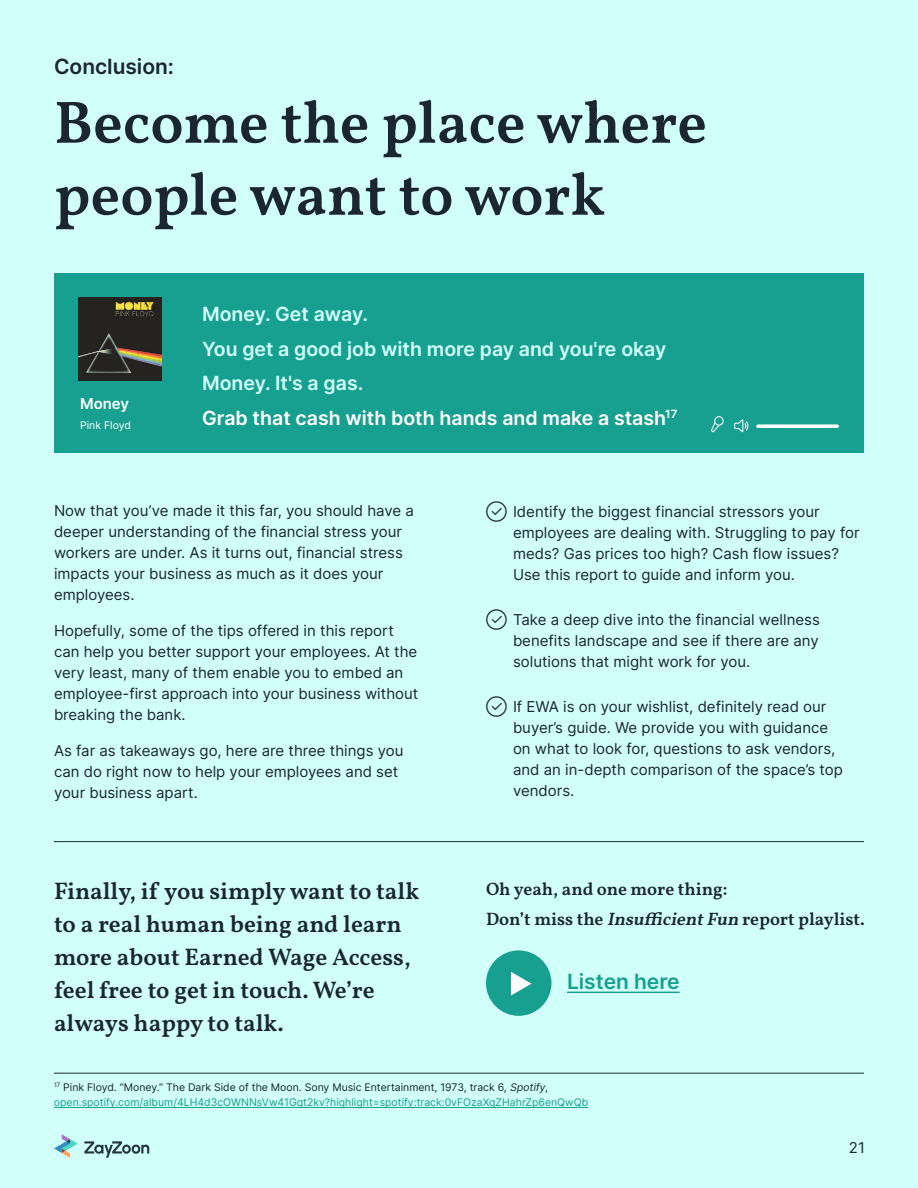
<style>
.page{position:relative;width:918px;height:1188px;background:#d1fff9}
.page>*{position:absolute;margin:0;border:0;box-sizing:border-box;transform-origin:0 0}
.t1{font:600 60px/72px "Vollkorn";color:#1b2630}
.t2{font:600 24px/33px "Vollkorn";color:#1b2630}
.t3{font:600 21px "Inter";color:#1b2630}
.t4{font:600 21px "Inter";color:#17a08f}
.t5{font:600 19.5px/34.5px "Inter";color:#d1fff9}
.t6{font:600 18px/30px "Vollkorn";color:#1b2630}
.t7{font:15px/21px "Inter";color:#1b2630}
.t8{font:600 15px "Inter";color:#fff}
.t9{font:10.5px/15px "Inter";color:#17a08f}
.t10{font:10.5px "Inter";color:#fff}
.s1{color:#fff}
.s2{font-style:italic}
.s3{color:#1b2630}
.s4{font-style:italic;color:#1b2630}
</style>
<div class="page">
<svg style="left:54px;top:1134px;width:24px;height:24px"></svg>
<svg style="left:84px;top:1141px;width:65px;height:17px"></svg>
<div style="left:486px;top:950px;width:65px;height:66px;background:#17a08f;border-radius:50%"></div>
<hr style="left:54px;top:1107px;width:534px;height:1px;background:#17a08f">
<hr style="left:54px;top:1073px;width:810px;height:1px;background:#1b2630">
<div style="left:54px;top:273px;width:810px;height:180px;background:#17a08f"></div>
<img style="left:78px;top:297px;width:84px;height:84px">
<svg style="left:734px;top:419px;width:14px;height:14px"></svg>
<svg style="left:756px;top:424px;width:83px;height:4px"></svg>
<svg style="left:711px;top:416px;width:13px;height:16px"></svg>
<svg style="left:511px;top:972px;width:21px;height:24px"></svg>
<hr style="left:567px;top:992px;width:113px;height:1px;background:#17a08f">
<hr style="left:54px;top:841px;width:810px;height:1px;background:#1b2630">
<h3 class="t3" style="left:54px;top:51px;width:122px">Conclusion:</h3>
<h1 class="t1" style="left:54px;top:83px;width:655px">Become the place where people want to work</h1>
<p class="t8" style="left:80px;top:393px;width:51px">Money</p>
<p class="t10" style="left:80px;top:418px;width:52px">Pink Floyd</p>
<h3 class="t5" style="left:202px;top:296px;width:477px">Money. Get away.<br>You get a good job with more pay and you're okay<br>Money. It's a gas.<br><span class="s1">Grab that cash with both hands and make a stash</span><sup>17</sup></h3>
<p class="t7" style="left:54px;top:499px;width:361px">Now that you’ve made it this far, you should have a deeper understanding of the financial stress your workers are under. As it turns out, financial stress impacts your business as much as it does your employees.</p>
<p class="t7" style="left:54px;top:619px;width:366px">Hopefully, some of the tips offered in this report can help you better support your employees. At the very least, many of them enable you to embed an employee-first approach into your business without breaking the bank.</p>
<p class="t7" style="left:54px;top:739px;width:351px">As far as takeaways go, here are three things you can do right now to help your employees and set your business apart.</p>
<p class="t7" style="left:513px;top:500px;width:348px;text-indent:-27px">݁ Identify the biggest financial stressors your employees are dealing with. Struggling to pay for meds? Gas prices too high? Cash flow issues?<br>Use this report to guide and inform you.</p>
<p class="t7" style="left:513px;top:608px;width:308px;text-align:justify;text-indent:-27px">݁ Take a deep dive into the financial wellness benefits landscape and see if there are any solutions that might work for you.</p>
<p class="t7" style="left:513px;top:695px;width:331px;text-indent:-27px">݁ If EWA is on your wishlist, definitely read our buyer’s guide. We provide you with guidance on what to look for, questions to ask vendors, and an in-depth comparison of the space’s top vendors.</p>
<h2 class="t2" style="left:54px;top:873px;width:367px">Finally, if you simply want to talk to a real human being and learn more about Earned Wage Access, feel free to get in touch. We’re always happy to talk.</h2>
<p class="t6" style="left:486px;top:873px;width:380px">Oh yeah, and one more thing:<br>Don’t miss the <span class="s2">InsufficientFun</span> report playlist.</p>
<h3 class="t4" style="left:567px;top:966px;width:114px">Listen here</h3>
<p class="t9" style="left:54px;top:1079px;width:536px"><sup>17</sup> <span class="s3">Pink Floyd. “Money.” The Dark Side of the Moon. Sony Music Entertainment, 1973, track 6,</span> <span class="s4">Spotify</span><span class="s3">, </span>open.spotify.com/album/4LH4d3cOWNNsVw41Gqt2kv?highlight=spotify:track:0vFOzaXqZHahrZp6enQwQb</p>
<p class="t7" style="left:849px;top:1137px;width:18px">21</p>
</div>
